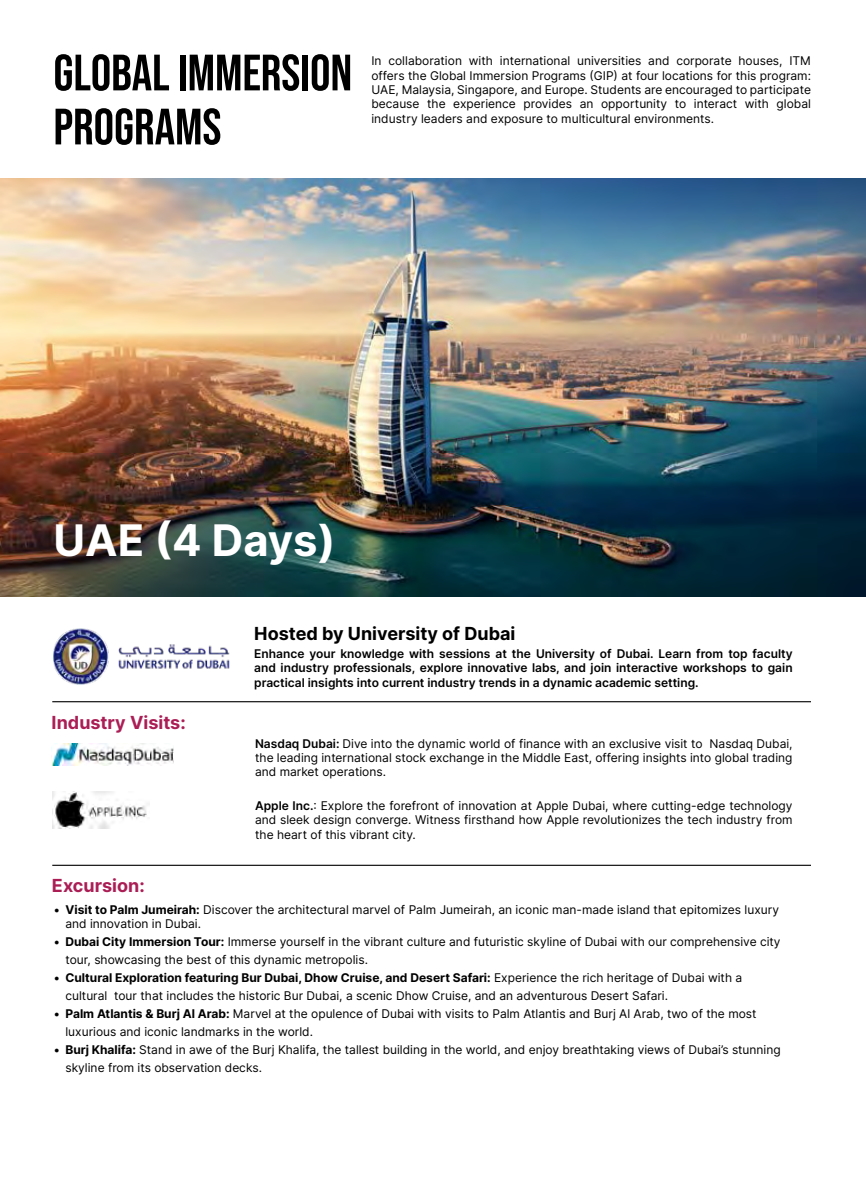
<style>
.page{position:relative;width:866px;height:1192px;background:#fff}
.page>*{position:absolute;margin:0;border:0;box-sizing:border-box;transform-origin:0 0}
.t1{font:700 51px/54px "Bebas Neue Pro";color:#000}
.t2{font:700 43.5px "Inter";color:#fff}
.t3{font:700 18px "Inter";color:#ab1e55}
.t4{font:700 18px "Inter";color:#000}
.t5{font:12px/14.4px "Inter";color:#000}
.t6{font:600 12px/14.4px "Inter";color:#000;text-align:justify}
.s1{font-weight:600}
.s2{font-weight:700}
</style>
<div class="page">
<img style="left:0;top:178px;width:866px;height:418px">
<hr style="left:52px;top:864px;width:759px;height:1px;background:#000">
<hr style="left:52px;top:701px;width:759px;height:1px;background:#000">
<img style="left:52px;top:628px;width:178px;height:57px">
<img style="left:52px;top:743px;width:121px;height:22px">
<img style="left:52px;top:791px;width:97px;height:38px">
<h1 class="t1" style="left:53px;top:45px;width:300px">GLOBAL IMMERSION<br>PROGRAMS</h1>
<p class="t5" style="left:371px;top:53px;width:441px;text-align:justify">In collaboration with international universities and corporate houses, ITM offers the Global Immersion Programs (GIP) at four locations for this program:<br>UAE, Malaysia, Singapore, and Europe. Students are encouraged to participate because the experience provides an opportunity to interact with global industry leaders and exposure to multicultural environments.</p>
<h2 class="t2" style="left:53px;top:507px;width:284px">UAE (4 Days)</h2>
<h3 class="t3" style="left:52px;top:709px;width:136px">Industry Visits:</h3>
<h3 class="t3" style="left:52px;top:872px;width:94px">Excursion:</h3>
<h3 class="t4" style="left:254px;top:619px;width:263px">Hosted by University of Dubai</h3>
<p class="t6" style="left:254px;top:645px;width:540px">Enhance your knowledge with sessions at the University of Dubai. Learn from top faculty and industry professionals, explore innovative labs, and join interactive workshops to gain practical insights into current industry trends in a dynamic academic setting.</p>
<p class="t5" style="left:255px;top:735px;width:539px;text-align:justify"><span class="s1">Nasdaq Dubai:</span> Dive into the dynamic world of finance with an exclusive visit to Nasdaq Dubai, the leading international stock exchange in the Middle East, offering insights into global trading and market operations.</p>
<p class="t5" style="left:255px;top:798px;width:539px;text-align:justify"><span class="s1">Apple Inc.</span>: Explore the forefront of innovation at Apple Dubai, where cutting-edge technology and sleek design converge. Witness firsthand how Apple revolutionizes the tech industry from the heart of this vibrant city.</p>
<p class="t5" style="left:65px;top:902px;width:715px;text-indent:-12px">• <span class="s2">Visit to Palm Jumeirah:</span> Discover the architectural marvel of Palm Jumeirah, an iconic man-made island that epitomizes luxury and innovation in Dubai.</p>
<p class="t5" style="left:65px;top:932px;width:717px;line-height:18px;text-indent:-12px">• <span class="s2">Dubai City Immersion Tour:</span> Immerse yourself in the vibrant culture and futuristic skyline of Dubai with our comprehensive city tour, showcasing the best of this dynamic metropolis.</p>
<p class="t5" style="left:65px;top:968px;width:678px;line-height:18px;text-indent:-12px">• <span class="s2">Cultural Exploration featuring Bur Dubai, Dhow Cruise, and Desert Safari:</span> Experience the rich heritage of Dubai with a cultural tour that includes the historic Bur Dubai, a scenic Dhow Cruise, and an adventurous Desert Safari.</p>
<p class="t5" style="left:65px;top:1004px;width:693px;line-height:18px;text-indent:-12px">• <span class="s2">Palm Atlantis &amp; Burj Al Arab:</span> Marvel at the opulence of Dubai with visits to Palm Atlantis and Burj Al Arab, two of the most luxurious and iconic landmarks in the world.</p>
<p class="t5" style="left:65px;top:1040px;width:717px;line-height:18px;text-indent:-12px">• <span class="s2">Burj Khalifa:</span> Stand in awe of the Burj Khalifa, the tallest building in the world, and enjoy breathtaking views of Dubai’s stunning skyline from its observation decks.</p>
</div>
